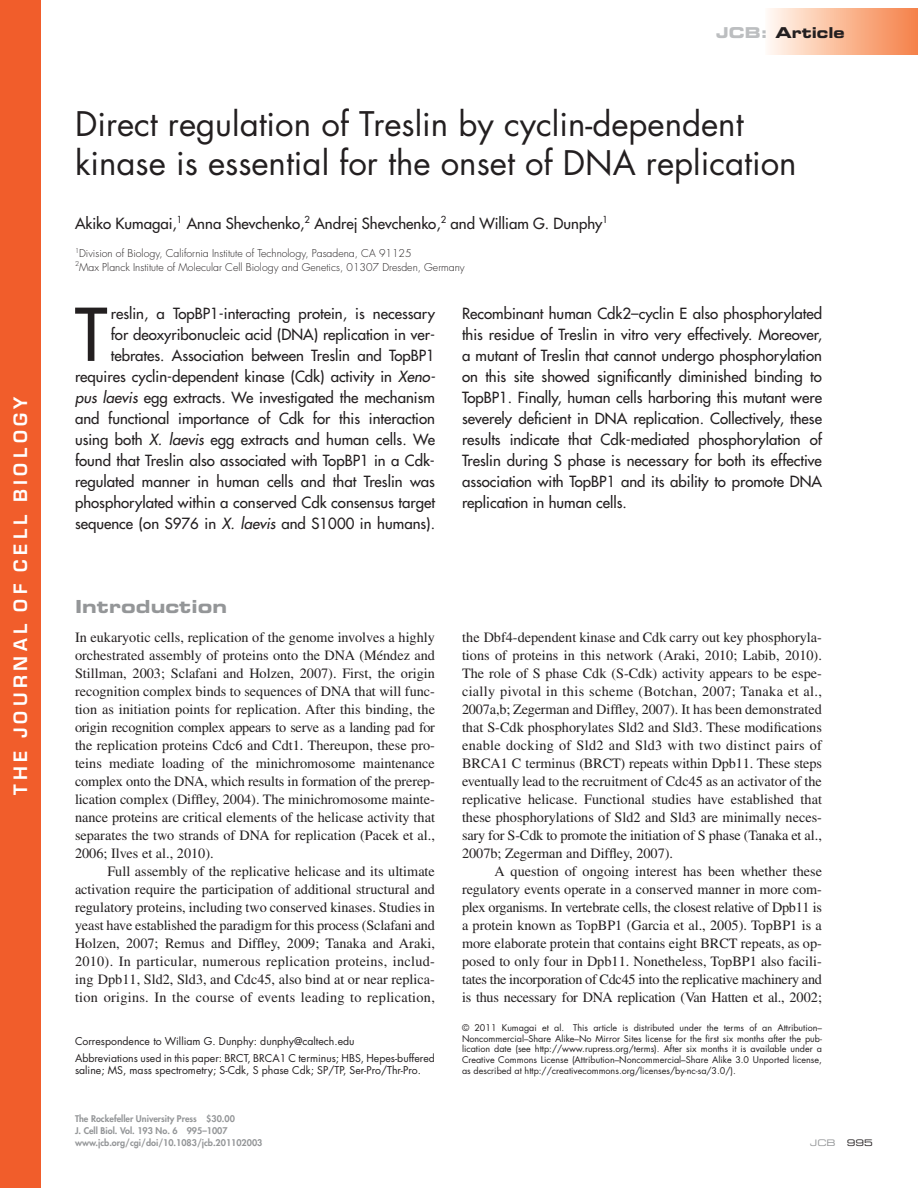
<style>
.page{position:relative;width:918px;height:1188px;background:#fff}
.page>*{position:absolute;margin:0;border:0;box-sizing:border-box;transform-origin:0 0}
.t1{font:500 70.65px "Futura Std";color:#231f20}
.t2{font:33px/38.2px "Futura Std";color:#231f20}
.t3{font:600 18px "Eurostile";letter-spacing:.25em;color:#fff}
.t4{font:18px "Eurostile LT Std Bold Ex 2";letter-spacing:.005em;color:#949698}
.t5{font:500 15px/21px "Futura Std";color:#231f20;text-align:right}
.t6{font:15px "Eurostile LT Std Bold Ex 2";color:#231f20}
.t7{font:14.25px/18px "Times LT Std";color:#231f20;text-align:justify}
.t8{font:10.5px/16.8px "Futura Std";color:#231f20}
.t9{font:300 10.5px/13.5px "Futura Std";color:#231f20}
.t10{font:9px/10.8px "Futura Std";color:#231f20;text-align:justify}
.t11{font:800 9px/12px "Futura Std";color:#949698}
.t12{font:9px "Eurostile LT Std Ex 2";color:#949698}
.t13{font:9px "Eurostile LT Std Ex 2";color:#231f20}
.s1{color:#bcbec0}
.s2{font-style:italic}
</style>
<div class="page">
<div style="left:763px;top:8px;width:155px;height:47px;background:linear-gradient(to right,#fffbf4,#f57f45)"></div>
<div style="left:0;top:0;width:40px;height:1188px;background:#f15d2b"></div>
<p class="t3" style="left:13px;top:795px;width:400px;rotate:-90deg">THE JOURNAL OF CELL BIOLOGY</p>
<p class="t6" style="left:716px;top:22px;width:130px"><span class="s1">JCB:</span> Article</p>
<h2 class="t2" style="left:75px;top:105px;width:723px">Direct regulation of Treslin by cyclin-dependent kinase is essential for the onset of DNA replication</h2>
<p class="t5" style="left:75px;top:213px;width:535px">Akiko Kumagai,<sup>1</sup> Anna Shevchenko,<sup>2</sup> Andrej Shevchenko,<sup>2</sup> and William G. Dunphy<sup>1</sup></p>
<p class="t9" style="left:75px;top:247px;width:391px"><sup>1</sup>Division of Biology, California Institute of Technology, Pasadena, CA 91125<br><sup>2</sup>Max Planck Institute of Molecular Cell Biology and Genetics, 01307 Dresden, Germany</p>
<p class="t5" style="left:75px;top:303px;width:362px">reslin, a TopBP1-interacting protein, is necessary<br>for deoxyribonucleic acid (DNA) replication in ver&shy;tebrates. Association between Treslin and TopBP1 requires cyclin-dependent kinase (Cdk) activity in <span class="s2">Xeno&shy;pus laevis</span> egg extracts. We investigated the mechanism and functional importance of Cdk for this interaction using both <span class="s2">X. laevis</span> egg extracts and human cells. We found that Treslin also associated with TopBP1 in a Cdk&shy;regulated manner in human cells and that Treslin was phosphorylated within a conserved Cdk consensus target sequence (on S976 in <span class="s2">X. laevis</span> and S1000 in humans).</p>
<p class="t5" style="left:462px;top:303px;width:362px;text-align:justify">Recombinant human Cdk2–cyclin E also phosphorylated this residue of Treslin in vitro very effectively. Moreover, a mutant of Treslin that cannot undergo phosphorylation on this site showed significantly diminished binding to TopBP1. Finally, human cells harboring this mutant were severely deficient in DNA replication. Collectively, these results indicate that Cdk-mediated phosphorylation of Treslin during S phase is necessary for both its effective association with TopBP1 and its ability to promote DNA replication in human cells.</p>
<h1 class="t1" style="left:75px;top:291px;width:34px">T</h1>
<p class="t4" style="left:75px;top:594px;width:154px">Introduction</p>
<p class="t7" style="left:75px;top:628px;width:362px">In eukaryotic cells, replication of the genome involves a highly orchestrated assembly of proteins onto the DNA (Méndez and Stillman, 2003; Sclafani and Holzen, 2007). First, the origin recognition complex binds to sequences of DNA that will func&shy;tion as initiation points for replication. After this binding, the origin recognition complex appears to serve as a landing pad for the replication proteins Cdc6 and Cdt1. Thereupon, these pro&shy;teins mediate loading of the minichromosome maintenance complex onto the DNA, which results in formation of the prerep&shy;lication complex (Diffley, 2004). The minichromosome mainte&shy;nance proteins are critical elements of the helicase activity that separates the two strands of DNA for replication (Pacek et al., 2006; Ilves et al., 2010).</p>
<p class="t7" style="left:75px;top:862px;width:362px;text-indent:32px">Full assembly of the replicative helicase and its ultimate activation require the participation of additional structural and regulatory proteins, including two conserved kinases. Studies in yeast have established the paradigm for this process (Sclafani and Holzen, 2007; Remus and Diffley, 2009; Tanaka and Araki, 2010). In particular, numerous replication proteins, includ&shy;ing Dpb11, Sld2, Sld3, and Cdc45, also bind at or near replica&shy;tion origins. In the course of events leading to replication,</p>
<p class="t8" style="left:75px;top:1033px;width:361px">Correspondence to William G. Dunphy: dunphy@caltech.edu<br>Abbreviations used in this paper: BRCT, BRCA1 C terminus; HBS, Hepes-buffered</p>
<p class="t8" style="left:75px;top:1062px;width:348px">saline; MS, mass spectrometry; S-Cdk, S phase Cdk; SP/TP, Ser-Pro/Thr-Pro.</p>
<p class="t11" style="left:75px;top:1112px;width:189px">The Rockefeller University Press $30.00<br>J. Cell Biol. Vol. 193 No. 6 995–1007 www.jcb.org/cgi/doi/10.1083/jcb.201102003</p>
<p class="t7" style="left:462px;top:628px;width:362px">the Dbf4-dependent kinase and Cdk carry out key phosphoryla&shy;tions of proteins in this network (Araki, 2010; Labib, 2010).<br>The role of S phase Cdk (S-Cdk) activity appears to be espe&shy;cially pivotal in this scheme (Botchan, 2007; Tanaka et al., 2007a,b; Zegerman and Diffley, 2007). It has been demonstrated that S-Cdk phosphorylates Sld2 and Sld3. These modifications enable docking of Sld2 and Sld3 with two distinct pairs of BRCA1 C terminus (BRCT) repeats within Dpb11. These steps eventually lead to the recruitment of Cdc45 as an activator of the replicative helicase. Functional studies have established that these phosphorylations of Sld2 and Sld3 are minimally neces&shy;sary for S-Cdk to promote the initiation of S phase (Tanaka et al., 2007b; Zegerman and Diffley, 2007).</p>
<p class="t7" style="left:462px;top:862px;width:362px;text-indent:32px">A question of ongoing interest has been whether these regulatory events operate in a conserved manner in more com&shy;plex organisms. In vertebrate cells, the closest relative of Dpb11 is a protein known as TopBP1 (Garcia et al., 2005). TopBP1 is a more elaborate protein that contains eight BRCT repeats, as op&shy;posed to only four in Dpb11. Nonetheless, TopBP1 also facili&shy;tates the incorporation of Cdc45 into the replicative machinery and is thus necessary for DNA replication (Van Hatten et al., 2002;</p>
<p class="t10" style="left:462px;top:1022px;width:362px">© 2011 Kumagai et al. This article is distributed under the terms of an Attribution– Noncommercial–Share Alike–No Mirror Sites license for the first six months after the pub&shy;lication date (see http://www.rupress.org/terms). After six months it is available under a Creative Commons License (Attribution–Noncommercial–Share Alike 3.0 Unported license, as described at http://creativecommons.org/licenses/by-nc-sa/3.0/).</p>
<p class="t12" style="left:810px;top:1136px;width:27px">JCB</p>
<p class="t13" style="left:847px;top:1136px;width:28px">995</p>
</div>
